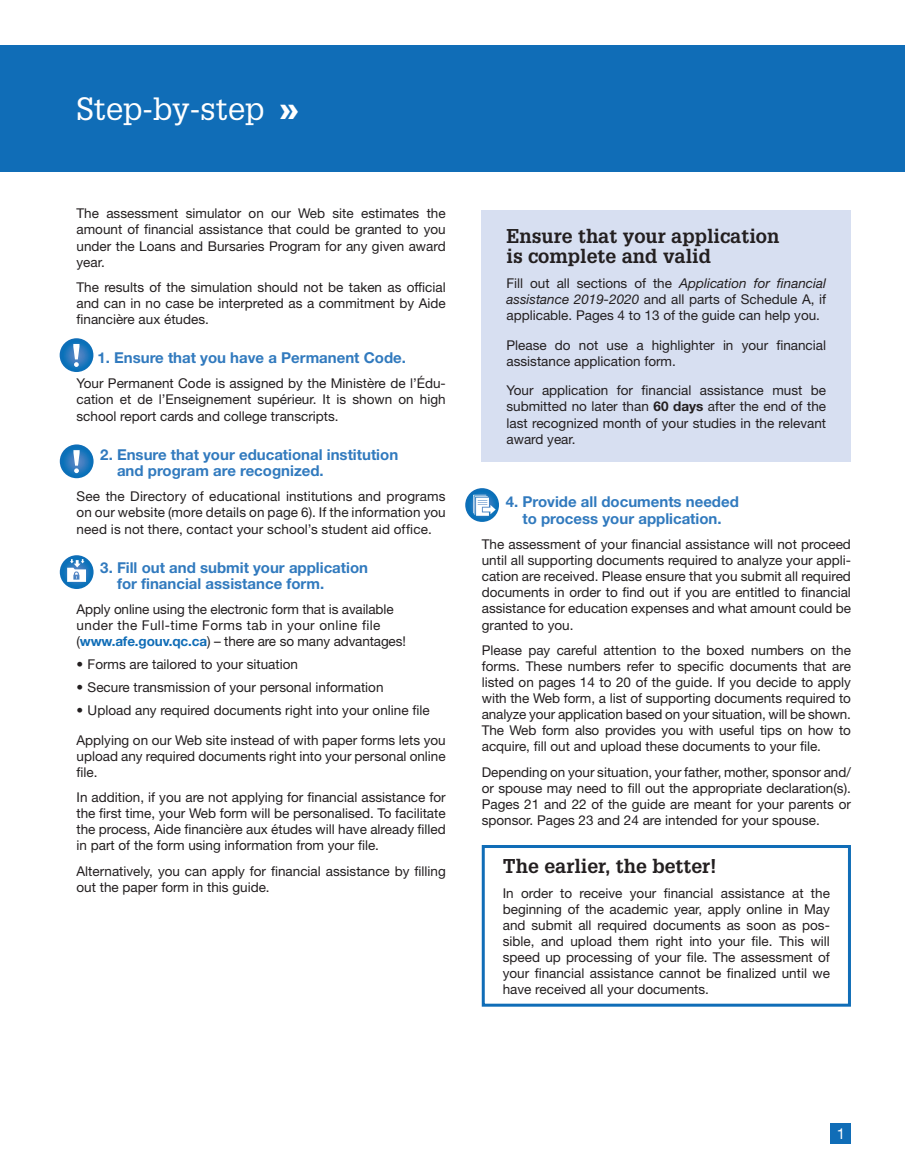
<style>
.page{position:relative;width:905px;height:1175px;background:#fff}
.page>*{position:absolute;margin:0;border:0;box-sizing:border-box;transform-origin:0 0}
.t1{font:31.5px "Glypha";color:#fff}
.t2{font:700 19.5px/19.5px "Glypha";color:#231f20}
.t3{font:700 15px/16.5px "Helvetica Neue";color:#317abe}
.t4{font:15px "Helvetica Neue";color:#fff}
.t5{font:13.5px/16px "Helvetica Neue";color:#231f20;text-align:justify}
.s1{font-family:"Arial";font-weight:900}
.s2{font-weight:700;color:#106db7}
.s3{font-style:italic}
.s4{font-weight:700}
</style>
<div class="page">
<div style="left:830px;top:1123px;width:20px;height:20px;background:#106db7"></div>
<div style="left:0;top:45px;width:904px;height:126px;background:#106db7"></div>
<div style="left:482px;top:845px;width:368px;height:161px;border:3px solid #106db7"></div>
<div style="left:482px;top:210px;width:368px;height:251px;background:#d7dff1"></div>
<svg style="left:60px;top:338px;width:33px;height:34px"></svg>
<svg style="left:73px;top:344px;width:6px;height:23px"></svg>
<svg style="left:60px;top:444px;width:34px;height:34px"></svg>
<svg style="left:73px;top:450px;width:7px;height:23px"></svg>
<svg style="left:465px;top:488px;width:34px;height:34px"></svg>
<svg style="left:473px;top:495px;width:22px;height:21px"></svg>
<svg style="left:60px;top:555px;width:34px;height:34px"></svg>
<svg style="left:67px;top:559px;width:19px;height:23px"></svg>
<h1 class="t1" style="left:76px;top:90px;width:224px">Step-by-step <span class="s1">»</span></h1>
<p class="t5" style="left:77px;top:205px;width:371px">The assessment simulator on our Web site estimates the amount of financial assistance that could be granted to you under the Loans and Bursaries Program for any given award year.</p>
<p class="t5" style="left:77px;top:279px;width:370px">The results of the simulation should not be taken as official and can in no case be interpreted as a commitment by Aide financière aux études.</p>
<p class="t3" style="left:97px;top:349px;width:310px">1. Ensure that you have a Permanent Code.</p>
<p class="t5" style="left:76px;top:375px;width:371px">Your Permanent Code is assigned by the Ministère de l’Édu&shy;cation et de l’Enseignement supérieur. It is shown on high school report cards and college transcripts.</p>
<p class="t3" style="left:117px;top:446px;width:283px;text-indent:-17px">2. Ensure that your educational institution and program are recognized.</p>
<p class="t5" style="left:76px;top:488px;width:370px">See the Directory of educational institutions and programs on our website (more details on page 6). If the information you need is not there, contact your school’s student aid office.</p>
<p class="t3" style="left:117px;top:558px;width:253px;text-indent:-17px">3. Fill out and submit your application for financial assistance form.</p>
<p class="t5" style="left:76px;top:601px;width:331px;text-align:left">Apply online using the electronic form that is available under the Full-time Forms tab in your online file (<span class="s2">www.afe.gouv.qc.ca</span>) – there are so many advantages!</p>
<p class="t5" style="left:76px;top:656px;width:223px">• Forms are tailored to your situation</p>
<p class="t5" style="left:76px;top:679px;width:308px">• Secure transmission of your personal information</p>
<p class="t5" style="left:76px;top:695px;width:371px;line-height:29.5px">• Upload any required documents right into your online file<br>Applying on our Web site instead of with paper forms lets you</p>
<p class="t5" style="left:76px;top:748px;width:371px">upload any required documents right into your personal online file.</p>
<p class="t5" style="left:76px;top:789px;width:371px">In addition, if you are not applying for financial assistance for the first time, your Web form will be personalised. To facilitate the process, Aide financière aux études will have already filled in part of the form using information from your file.</p>
<p class="t5" style="left:76px;top:862px;width:371px">Alternatively, you can apply for financial assistance by filling out the paper form in this guide.</p>
<h2 class="t2" style="left:506px;top:226px;width:274px">Ensure that your application is complete and valid</h2>
<p class="t5" style="left:506px;top:275px;width:321px">Fill out all sections of the <span class="s3">Application for financial assistance 2019-2020</span> and all parts of Schedule A, if applicable. Pages 4 to 13 of the guide can help you.</p>
<p class="t5" style="left:506px;top:336px;width:321px">Please do not use a highlighter in your financial assistance application form.</p>
<p class="t5" style="left:506px;top:382px;width:321px">Your application for financial assistance must be submitted no later than <span class="s4">60 days</span> after the end of the last recognized month of your studies in the relevant award year.</p>
<p class="t3" style="left:505px;top:493px;width:235px;text-align:center">4. Provide all documents needed to process your application.</p>
<p class="t5" style="left:482px;top:536px;width:371px">The assessment of your financial assistance will not proceed until all supporting documents required to analyze your appli&shy;cation are received. Please ensure that you submit all required documents in order to find out if you are entitled to financial assistance for education expenses and what amount could be granted to you.</p>
<p class="t5" style="left:482px;top:641px;width:371px">Please pay careful attention to the boxed numbers on the forms. These numbers refer to specific documents that are listed on pages 14 to 20 of the guide. If you decide to apply with the Web form, a list of supporting documents required to analyze your application based on your situation, will be shown.<br>The Web form also provides you with useful tips on how to acquire, fill out and upload these documents to your file.</p>
<p class="t5" style="left:482px;top:763px;width:371px">Depending on your situation, your father, mother, sponsor and/ or spouse may need to fill out the appropriate declaration(s).<br>Pages 21 and 22 of the guide are meant for your parents or sponsor. Pages 23 and 24 are intended for your spouse.</p>
<h2 class="t2" style="left:502px;top:855px;width:215px">The earlier, the better!</h2>
<p class="t5" style="left:502px;top:884px;width:329px">In order to receive your financial assistance at the beginning of the academic year, apply online in May and submit all required documents as soon as pos&shy;sible, and upload them right into your file. This will speed up processing of your file. The assessment of your financial assistance cannot be finalized until we have received all your documents.</p>
<p class="t4" style="left:836px;top:1124px;width:10px">1</p>
</div>
